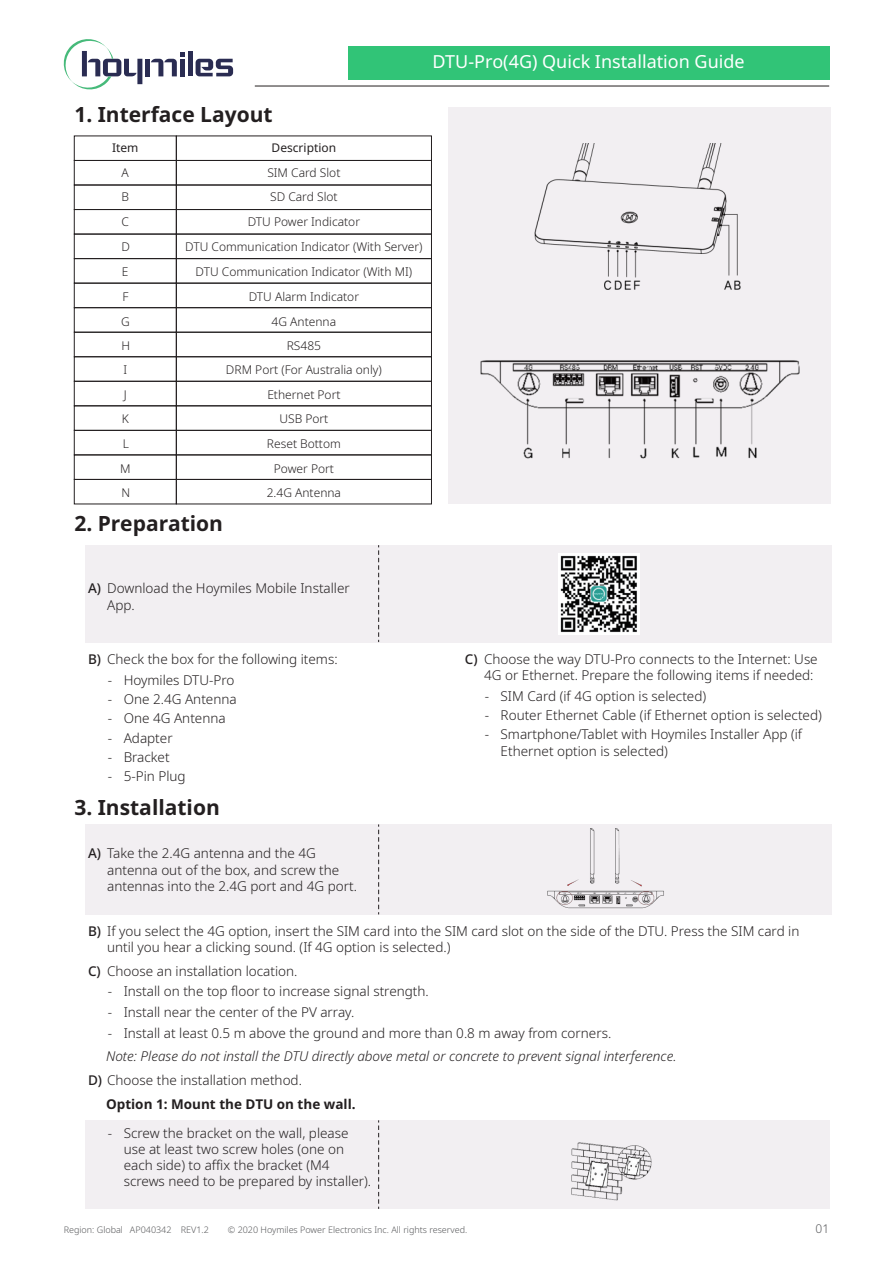
<style>
.page{position:relative;width:893px;height:1263px;background:#fff}
.page>*{position:absolute;margin:0;border:0;box-sizing:border-box;transform-origin:0 0}
.t1{font:700 21px "Noto Sans";color:#231f20}
.t2{font:18px "Noto Sans";color:#fff}
.t3{font:300 13.5px/16.2px "Noto Sans";color:#231f20}
.t4{font:italic 300 13.5px "Noto Sans";color:#231f20}
.t5{font:700 13.5px "Noto Sans";color:#231f20}
.t6{font:300 12px/24.6px "Noto Sans";color:#231f20;text-align:center}
.t7{font:12px "Noto Sans";color:#231f20}
.t8{font:300 12px "Noto Sans";color:#57585a}
.t9{font:300 9px "Noto Sans";color:#57585a}
.s1{font-weight:500}
</style>
<div class="page">
<div style="left:85px;top:824px;width:747px;height:90px;background:#f2eff2"></div>
<div style="left:85px;top:1120px;width:744px;height:89px;background:#f2eff2"></div>
<hr style="left:255px;top:86px;width:574px;height:1px;background:#231f20">
<div style="left:74px;top:160px;width:102px;height:25px;border:1px solid #231f20"></div>
<div style="left:176px;top:160px;width:256px;height:25px;border:1px solid #231f20"></div>
<div style="left:74px;top:185px;width:102px;height:25px;border:1px solid #231f20"></div>
<div style="left:176px;top:185px;width:256px;height:25px;border:1px solid #231f20"></div>
<div style="left:74px;top:209px;width:102px;height:25px;border:1px solid #231f20"></div>
<div style="left:176px;top:209px;width:256px;height:25px;border:1px solid #231f20"></div>
<div style="left:74px;top:234px;width:102px;height:25px;border:1px solid #231f20"></div>
<div style="left:176px;top:234px;width:256px;height:25px;border:1px solid #231f20"></div>
<div style="left:74px;top:258px;width:102px;height:25px;border:1px solid #231f20"></div>
<div style="left:176px;top:258px;width:256px;height:25px;border:1px solid #231f20"></div>
<div style="left:74px;top:283px;width:102px;height:25px;border:1px solid #231f20"></div>
<div style="left:176px;top:283px;width:256px;height:25px;border:1px solid #231f20"></div>
<div style="left:74px;top:332px;width:102px;height:25px;border:1px solid #231f20"></div>
<div style="left:176px;top:332px;width:256px;height:25px;border:1px solid #231f20"></div>
<div style="left:74px;top:381px;width:102px;height:25px;border:1px solid #231f20"></div>
<div style="left:176px;top:381px;width:256px;height:25px;border:1px solid #231f20"></div>
<div style="left:74px;top:430px;width:102px;height:25px;border:1px solid #231f20"></div>
<div style="left:176px;top:430px;width:256px;height:25px;border:1px solid #231f20"></div>
<div style="left:74px;top:479px;width:102px;height:25px;border:1px solid #231f20"></div>
<div style="left:176px;top:479px;width:256px;height:25px;border:1px solid #231f20"></div>
<svg style="left:378px;top:824px;width:1px;height:90px"></svg>
<svg style="left:378px;top:1120px;width:1px;height:89px"></svg>
<div style="left:348px;top:46px;width:482px;height:34px;background:#31c477"></div>
<div style="left:448px;top:107px;width:383px;height:397px;background:#f2eff2"></div>
<div style="left:188px;top:52px;width:5px;height:24px;background:#2a2c52"></div>
<div style="left:145px;top:59px;width:5px;height:17px;background:#2a2c52"></div>
<svg style="left:151px;top:52px;width:34px;height:24px"></svg>
<svg style="left:196px;top:59px;width:37px;height:17px"></svg>
<svg style="left:63px;top:39px;width:79px;height:51px"></svg>
<div style="left:85px;top:545px;width:747px;height:98px;background:#f2eff2"></div>
<svg style="left:378px;top:545px;width:1px;height:97px"></svg>
<img style="left:559px;top:553px;width:81px;height:81px">
<img style="left:534px;top:143px;width:207px;height:147px">
<img style="left:480px;top:360px;width:319px;height:99px">
<img style="left:547px;top:828px;width:117px;height:81px">
<img style="left:571px;top:1142px;width:81px;height:59px">
<h2 class="t2" style="left:432px;top:49px;width:314px">DTU-Pro(4G) Quick Installation Guide</h2>
<h1 class="t1" style="left:74px;top:100px;width:200px">1. Interface Layout</h1>
<p class="t7" style="left:112px;top:140px;width:28px">Item</p>
<p class="t7" style="left:272px;top:140px;width:66px">Description</p>
<p class="t6" style="left:185px;top:160px;width:239px">SIM Card Slot<br>SD Card Slot<br>DTU Power Indicator<br>DTU Communication Indicator (With Server)<br>DTU Communication Indicator (With MI)<br>DTU Alarm Indicator<br>4G Antenna<br>RS485<br>DRM Port (For Australia only)<br>Ethernet Port<br>USB Port<br>Reset Bottom<br>Power Port<br>2.4G Antenna</p>
<p class="t6" style="left:120px;top:160px;width:12px">A<br>B<br>C<br>D<br>E<br>F<br>G<br>H<br>I<br>J<br>K<br>L<br>M<br>N</p>
<h1 class="t1" style="left:74px;top:508px;width:150px">2. Preparation</h1>
<p class="t3" style="left:107px;top:581px;width:244px;text-indent:-19px"><span class="s1">A)</span> Download the Hoymiles Mobile Installer<br>App.</p>
<p class="t3" style="left:88px;top:651px;width:251px"><span class="s1">B)</span> Check the box for the following items:</p>
<p class="t3" style="left:108px;top:672px;width:128px">- Hoymiles DTU-Pro</p>
<p class="t3" style="left:108px;top:691px;width:130px">- One 2.4G Antenna</p>
<p class="t3" style="left:108px;top:711px;width:119px">- One 4G Antenna</p>
<p class="t3" style="left:108px;top:730px;width:66px">- Adapter</p>
<p class="t3" style="left:108px;top:749px;width:63px">- Bracket</p>
<p class="t3" style="left:108px;top:768px;width:79px">- 5-Pin Plug</p>
<h1 class="t1" style="left:74px;top:793px;width:147px">3. Installation</h1>
<p class="t3" style="left:107px;top:846px;width:251px;text-indent:-19px"><span class="s1">A)</span> Take the 2.4G antenna and the 4G antenna out of the box, and screw the antennas into the 2.4G port and 4G port.</p>
<p class="t3" style="left:484px;top:651px;width:335px;text-indent:-19px"><span class="s1">C)</span> Choose the way DTU-Pro connects to the Internet: Use<br>4G or Ethernet. Prepare the following items if needed:</p>
<p class="t3" style="left:485px;top:688px;width:223px">- SIM Card (if 4G option is selected)</p>
<p class="t3" style="left:485px;top:708px;width:339px">- Router Ethernet Cable (if Ethernet option is selected)</p>
<p class="t3" style="left:501px;top:727px;width:303px;text-indent:-16px">- Smartphone/Tablet with Hoymiles Installer App (if<br>Ethernet option is selected)</p>
<p class="t3" style="left:107px;top:923px;width:694px;text-indent:-19px"><span class="s1">B)</span> If you select the 4G option, insert the SIM card into the SIM card slot on the side of the DTU. Press the SIM card in until you hear a clicking sound. (If 4G option is selected.)</p>
<p class="t3" style="left:88px;top:963px;width:211px"><span class="s1">C)</span> Choose an installation location.</p>
<p class="t3" style="left:108px;top:983px;width:322px">- Install on the top floor to increase signal strength.</p>
<p class="t3" style="left:108px;top:1004px;width:248px">- Install near the center of the PV array.</p>
<p class="t3" style="left:108px;top:1025px;width:505px">- Install at least 0.5 m above the ground and more than 0.8 m away from corners.</p>
<p class="t4" style="left:106px;top:1047px;width:572px">Note: Please do not install the DTU directly above metal or concrete to prevent signal interference.</p>
<p class="t3" style="left:88px;top:1072px;width:215px"><span class="s1">D)</span> Choose the installation method.</p>
<p class="t5" style="left:106px;top:1094px;width:251px">Option 1: Mount the DTU on the wall.</p>
<p class="t3" style="left:124px;top:1125px;width:249px;text-indent:-16px">- Screw the bracket on the wall, please use at least two screw holes (one on each side) to affix the bracket (M4 screws need to be prepared by installer).</p>
<p class="t9" style="left:64px;top:1224px;width:147px">Region: Global AP040342 REV1.2</p>
<p class="t9" style="left:228px;top:1223px;width:241px">© 2020 Hoymiles Power Electronics Inc. All rights reserved.</p>
<p class="t8" style="left:815px;top:1220px;width:15px">01</p>
</div>
